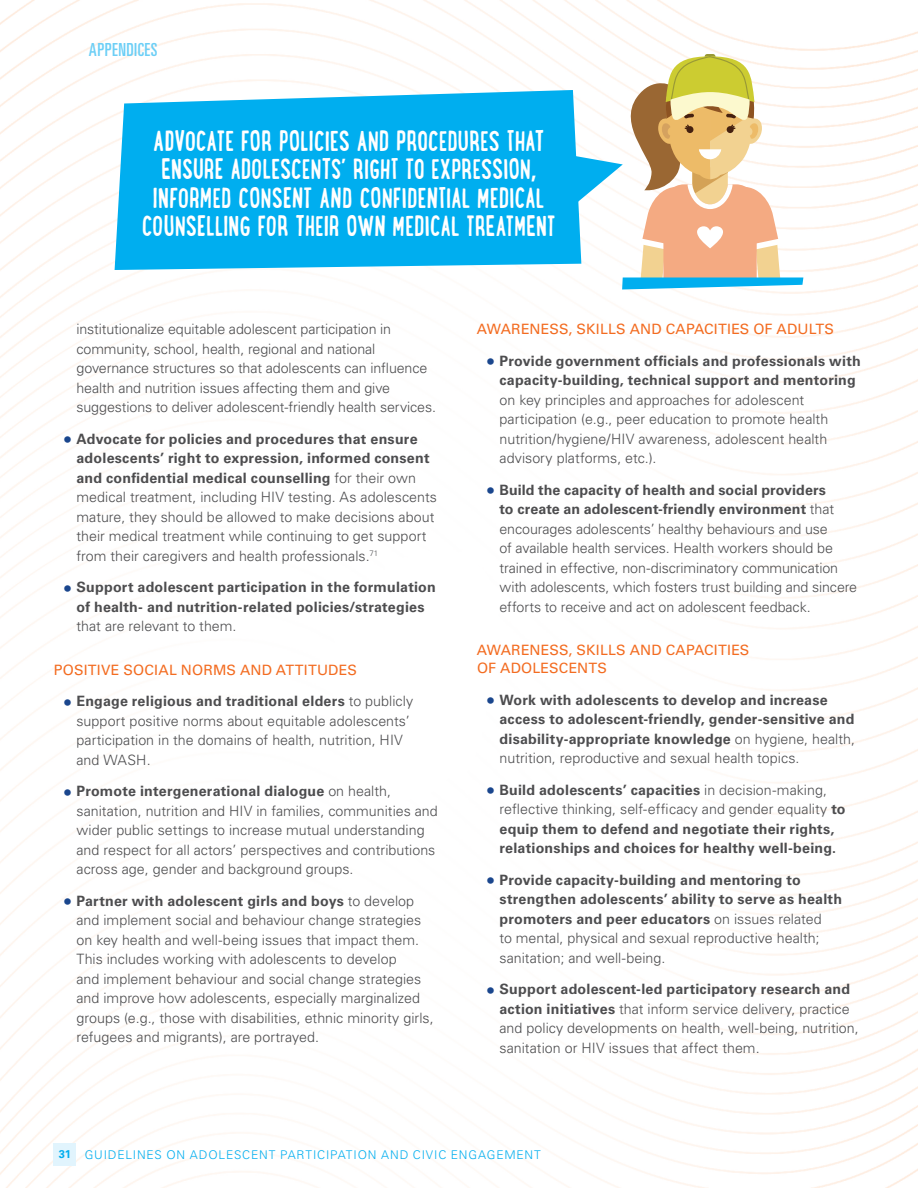
<style>
.page{position:relative;width:918px;height:1188px;background:#fff}
.page>*{position:absolute;margin:0;border:0;box-sizing:border-box;transform-origin:0 0}
.t1{font:700 25.5px/28px "Lunch Box";letter-spacing:.005em;color:#fff;text-align:center;scale:.9 1}
.t2{font:ultra-condensed 18px "Univers LT Std";letter-spacing:.025em;color:#6dcff6}
.t3{font:300 14.25px/19.5px "Univers LT Pro 45";color:#4d4d4f}
.t4{font:700 14.25px/19.5px "Univers LT Pro 65";letter-spacing:.015em;color:#4d4d4f}
.t5{font:14.25px/18px "Univers LT Pro 55 Roman";letter-spacing:.015em;color:#f36c21}
.t6{font:300 12px "Univers LT Std";letter-spacing:.07em;color:#00aeef}
.s1{font-family:"Univers LT Std";font-stretch:condensed}
.s2{font-size:18px;color:#1a468d}
.s3{font-family:"Univers LT Pro 65";font-weight:700}
.s4{font-family:"Univers LT Pro 45";font-weight:300;font-size:18px;color:#1a468d}
.s5{font-family:"Univers LT Pro 45";font-weight:300}
.s6{font-family:"Univers LT Pro 65";font-weight:700;font-size:11.25px}
</style>
<div class="page">
<img style="left:0;top:0;width:918px;height:1188px">
<div style="left:705px;top:54px;width:11px;height:5px;background:#999936;border-radius:3px"></div>
<svg style="left:115px;top:90px;width:418px;height:180px;background:#11b3ef"></svg>
<svg style="left:533px;top:56px;width:270px;height:234px"></svg>
<div style="left:54px;top:1143px;width:22px;height:23px;background:#e1f4fd"></div>
<p class="t2" style="left:89px;top:39px;width:70px">APPENDICES</p>
<p class="t1" style="left:142px;top:126px;width:461px">ADVOCATE FOR POLICIES AND PROCEDURES THAT ENSURE ADOLESCENTS<sup>’</sup> RIGHT TO EXPRESSION<span class="s1">, </span>INFORMED CONSENT AND CONFIDENTIAL MEDICAL COUNSELLING FOR THEIR OWN MEDICAL TREATMENT</p>
<p class="t3" style="left:76px;top:319px;width:361px">institutionalize equitable adolescent participation in community, school, health, regional and national governance structures so that adolescents can influence health and nutrition issues affecting them and give suggestions to deliver adolescent-friendly health services.</p>
<p class="t3" style="left:76px;top:429px;width:362px;text-indent:-14px"><span class="s2">•</span> <span class="s3">Advocate for policies and procedures that ensure adolescents’ right to expression, informed consent and confidential medical counselling</span> for their own medical treatment, including HIV testing. As adolescents mature, they should be allowed to make decisions about their medical treatment while continuing to get support from their caregivers and health professionals.<sup>71</sup></p>
<p class="t4" style="left:76px;top:578px;width:361px;text-indent:-14px"><span class="s4">•</span> Support adolescent participation in the formulation of health- and nutrition-related policies/strategies <span class="s5">that are relevant to them.</span></p>
<p class="t5" style="left:54px;top:661px;width:304px">POSITIVE SOCIAL NORMS AND ATTITUDES</p>
<p class="t3" style="left:76px;top:691px;width:338px;text-indent:-14px"><span class="s2">•</span> <span class="s3">Engage religious and traditional elders</span> to publicly support positive norms about equitable adolescents’ participation in the domains of health, nutrition, HIV and WASH.</p>
<p class="t3" style="left:76px;top:781px;width:363px;text-indent:-14px"><span class="s2">•</span> <span class="s3">Promote intergenerational dialogue</span> on health, sanitation, nutrition and HIV in families, communities and wider public settings to increase mutual understanding and respect for all actors’ perspectives and contributions across age, gender and background groups.</p>
<p class="t3" style="left:76px;top:891px;width:359px;text-indent:-14px"><span class="s2">•</span> <span class="s3">Partner with adolescent girls and boys</span> to develop and implement social and behaviour change strategies on key health and well-being issues that impact them.<br>This includes working with adolescents to develop<br>and implement behaviour and social change strategies and improve how adolescents, especially marginalized groups (e.g., those with disabilities, ethnic minority girls, refugees and migrants), are portrayed.</p>
<p class="t5" style="left:477px;top:320px;width:359px">AWARENESS, SKILLS AND CAPACITIES OF ADULTS</p>
<p class="t3" style="left:500px;top:351px;width:363px;text-indent:-14px"><span class="s2">•</span> <span class="s3">Provide government officials and professionals with capacity-building, technical support and mentoring </span>on key principles and approaches for adolescent participation (e.g., peer education to promote health nutrition/hygiene/HIV awareness, adolescent health advisory platforms, etc.).</p>
<p class="t3" style="left:500px;top:480px;width:359px;text-indent:-14px"><span class="s2">•</span> <span class="s3">Build the capacity of health and social providers<br>to create an adolescent-friendly environment</span> that encourages adolescents’ healthy behaviours and use<br>of available health services. Health workers should be trained in effective, non-discriminatory communication with adolescents, which fosters trust building and sincere efforts to receive and act on adolescent feedback.</p>
<p class="t5" style="left:477px;top:641px;width:274px">AWARENESS, SKILLS AND CAPACITIES<br>OF ADOLESCENTS</p>
<p class="t4" style="left:500px;top:690px;width:357px;text-indent:-14px"><span class="s4">•</span> Work with adolescents to develop and increase access to adolescent-friendly, gender-sensitive and disability-appropriate knowledge <span class="s5">on hygiene, health, nutrition, reproductive and sexual health topics.</span></p>
<p class="t4" style="left:500px;top:780px;width:348px;text-indent:-14px"><span class="s4">•</span> Build adolescents’ capacities <span class="s5">in decision-making, reflective thinking, self-efficacy and gender equality</span> to equip them to defend and negotiate their rights, relationships and choices for healthy well-being.</p>
<p class="t4" style="left:500px;top:870px;width:344px;text-indent:-14px"><span class="s4">•</span> Provide capacity-building and mentoring to strengthen adolescents’ ability to serve as health promoters and peer educators <span class="s5">on issues related<br>to mental, physical and sexual reproductive health; sanitation; and well-being.</span></p>
<p class="t3" style="left:500px;top:979px;width:361px;text-indent:-14px"><span class="s2">•</span> <span class="s3">Support adolescent-led participatory research and action initiatives</span> that inform service delivery, practice and policy developments on health, well-being, nutrition, sanitation or HIV issues that affect them.</p>
<p class="t6" style="left:59px;top:1147px;width:484px"><span class="s6">31</span> GUIDELINES ON ADOLESCENT PARTICIPATION AND CIVIC ENGAGEMENT</p>
</div>
